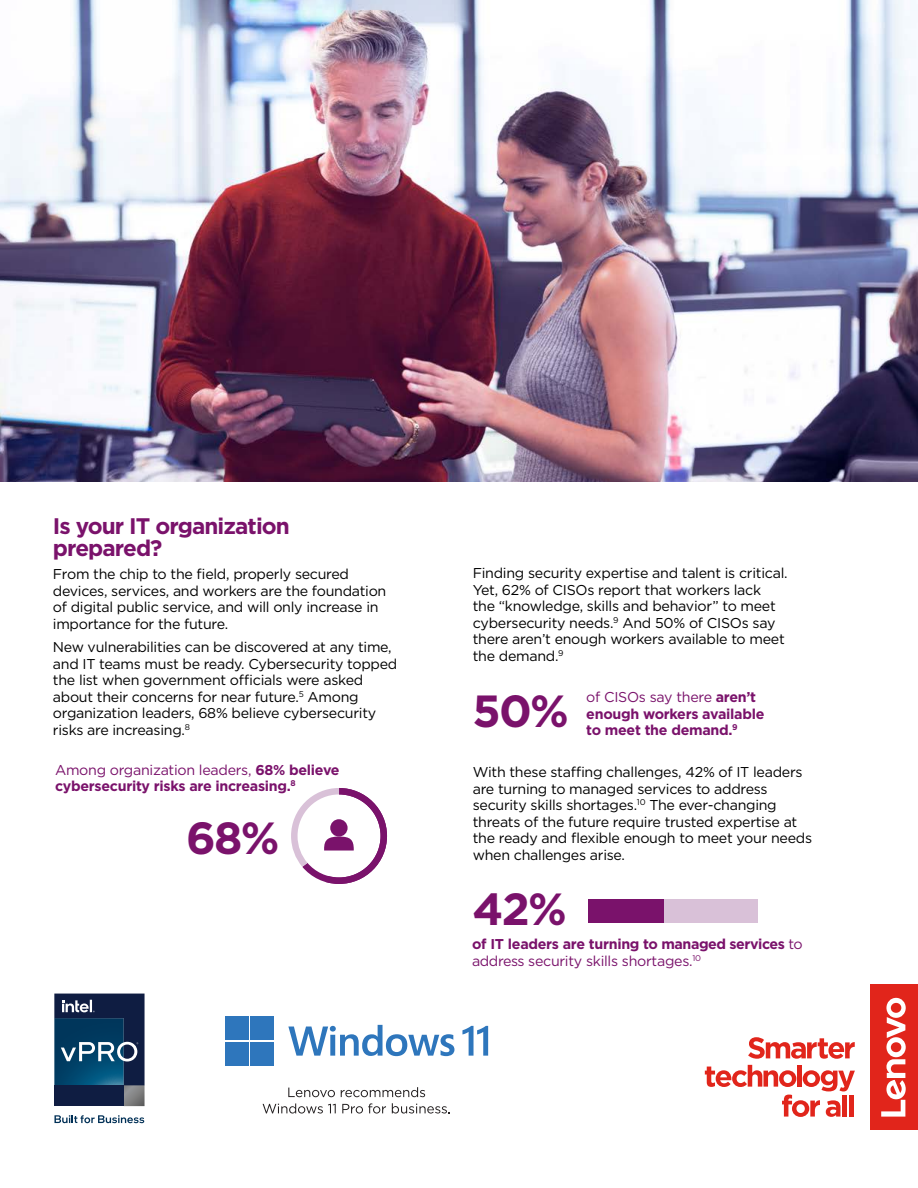
<style>
.page{position:relative;width:918px;height:1188px;background:#fff}
.page>*{position:absolute;margin:0;border:0;box-sizing:border-box;transform-origin:0 0}
.t1{font:700 45px "Gotham";color:#7a126b}
.t2{font:700 22.5px/22.5px "Gotham";letter-spacing:-.04em;color:#7a126b}
.t3{font:14.25px/16.5px "Gotham";letter-spacing:-.02em;color:#000}
.t4{font:700 14.25px/16.5px "Gotham";letter-spacing:-.02em;color:#7a126b}
.s1{font-weight:400}
</style>
<div class="page">
<img style="left:0;top:0;width:918px;height:482px">
<svg style="left:291px;top:788px;width:96px;height:96px"></svg>
<div style="left:330px;top:819px;width:18px;height:18px;background:#7a126b;border-radius:50%"></div>
<div style="left:652px;top:899px;width:106px;height:24px;background:#d9c1d8"></div>
<div style="left:588px;top:899px;width:76px;height:24px;background:#7a126b"></div>
<div style="left:225px;top:1017px;width:23px;height:23px;background:#2e76bc"></div>
<div style="left:251px;top:1017px;width:23px;height:23px;background:#2e76bc"></div>
<div style="left:225px;top:1042px;width:23px;height:23px;background:#2e76bc"></div>
<div style="left:251px;top:1042px;width:23px;height:23px;background:#2e76bc"></div>
<svg style="left:288px;top:1025px;width:166px;height:31px"></svg>
<svg style="left:462px;top:1026px;width:26px;height:30px"></svg>
<svg style="left:288px;top:1088px;width:47px;height:9px"></svg>
<svg style="left:341px;top:1087px;width:84px;height:10px"></svg>
<svg style="left:263px;top:1103px;width:73px;height:11px"></svg>
<svg style="left:342px;top:1103px;width:44px;height:11px"></svg>
<svg style="left:392px;top:1103px;width:58px;height:11px"></svg>
<svg style="left:748px;top:1037px;width:107px;height:22px"></svg>
<svg style="left:705px;top:1065px;width:150px;height:52px"></svg>
<div style="left:842px;top:1095px;width:5px;height:22px;background:#e1251b"></div>
<hr style="left:849px;top:1095px;width:4px;height:22px;background:#e1251b">
<div style="left:870px;top:985px;width:48px;height:145px;background:#e1251b"></div>
<svg style="left:881px;top:998px;width:25px;height:119px"></svg>
<svg style="left:54px;top:994px;width:91px;height:112px;background:#214263"></svg>
<svg style="left:54px;top:1115px;width:90px;height:8px"></svg>
<h2 class="t2" style="left:53px;top:514px;width:239px">Is your IT organization prepared?</h2>
<p class="t3" style="left:53px;top:566px;width:335px">From the chip to the field, properly secured devices, services, and workers are the foundation of digital public service, and will only increase in importance for the future.</p>
<p class="t3" style="left:53px;top:639px;width:346px">New vulnerabilities can be discovered at any time, and IT teams must be ready. Cybersecurity topped the list when government officials were asked about their concerns for near future.<sup>5</sup> Among organization leaders, 68% believe cybersecurity risks are increasing.<sup>8</sup></p>
<p class="t4" style="left:55px;top:761px;width:286px"><span class="s1">Among organization leaders,</span> 68% believe cybersecurity risks are increasing.<sup>8</sup></p>
<h1 class="t1" style="left:186px;top:808px;width:95px">68%</h1>
<p class="t3" style="left:473px;top:565px;width:316px">Finding security expertise and talent is critical.<br>Yet, 62% of CISOs report that workers lack<br>the “knowledge, skills and behavior” to meet cybersecurity needs.<sup>9</sup> And 50% of CISOs say there aren’t enough workers available to meet the demand.<sup>9</sup></p>
<h1 class="t1" style="left:472px;top:681px;width:98px">50%</h1>
<p class="t4" style="left:586px;top:689px;width:180px"><span class="s1">of CISOs say there</span> aren’t enough workers available to meet the demand.<sup>9</sup></p>
<p class="t3" style="left:473px;top:764px;width:341px">With these staffing challenges, 42% of IT leaders are turning to managed services to address security skills shortages.<sup>10</sup> The ever-changing threats of the future require trusted expertise at the ready and flexible enough to meet your needs when challenges arise.</p>
<h1 class="t1" style="left:473px;top:879px;width:96px">42%</h1>
<p class="t4" style="left:472px;top:936px;width:332px">of IT leaders are turning to managed services <span class="s1">to address security skills shortages.</span><sup>10</sup></p>
</div>
